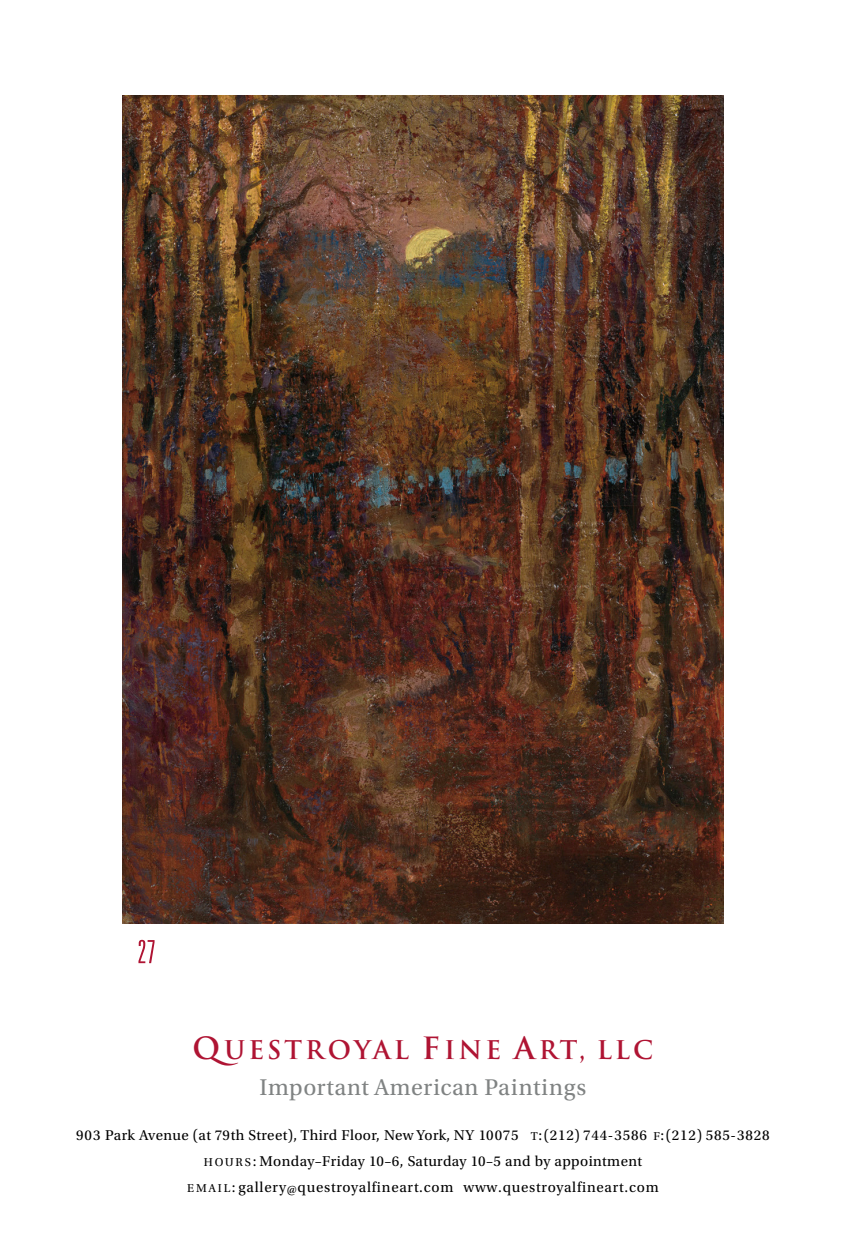
<style>
.page{position:relative;width:846px;height:1260px;background:#fff}
.page>*{position:absolute;margin:0;border:0;box-sizing:border-box;transform-origin:0 0}
.t1{font:600 25.2px "Trajan Pro 3";letter-spacing:.125em;color:#af1433}
.t2{font:24px "Utopia Std";letter-spacing:.02em;color:#808383}
.t3{font:15px/26px "Utopia Std";letter-spacing:.035em;color:#000;text-align:center}
.s1{font-size:29.8px}
.s2{font-size:12px}
</style>
<div class="page">
<img style="left:122px;top:96px;width:602px;height:828px">
<svg style="left:138px;top:940px;width:17px;height:23px"></svg>
<h1 class="t1" style="left:193px;top:1040px;width:462px"><span class="s1">Q</span>UESTROYAL <span class="s1">F</span>INE <span class="s1">A</span>RT, LLC</h1>
<h2 class="t2" style="left:260px;top:1077px;width:328px">Important American Paintings</h2>
<p class="t3" style="left:76px;top:1124px;width:695px">903 Park Avenue (at 79th Street), Third Floor, New York, NY 10075 <span class="s2">T</span>: (212) 744-3586 <span class="s2">F</span>: (212) 585-3828<br><span class="s2">H O U R S</span> : Monday–Friday 10–6, Saturday 10–5 and by appointment<br><span class="s2">EMAIL</span>: gallery<span class="s2">@</span>questroyalfineart.com www.questroyalfineart.com</p>
</div>
